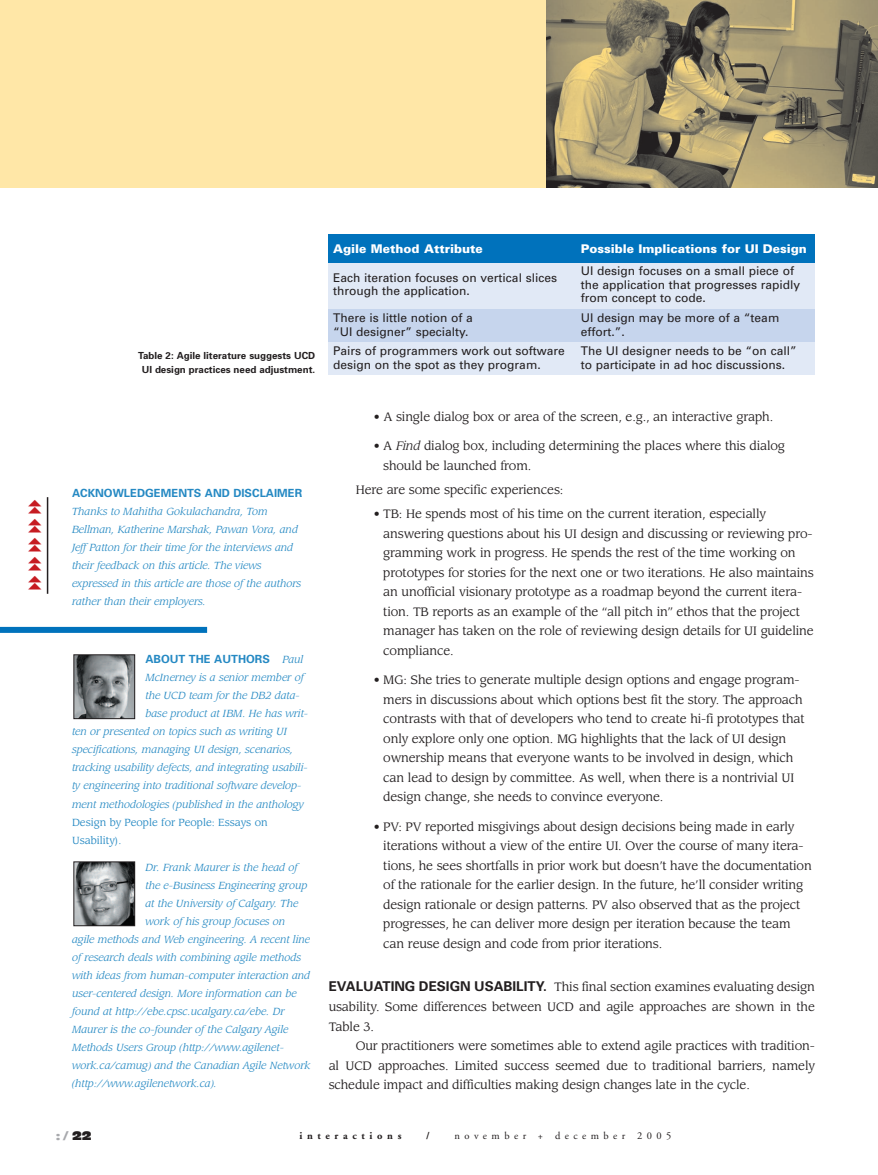
<style>
.page{position:relative;width:878px;height:1175px;background:#fff}
.page>*{position:absolute;margin:0;border:0;box-sizing:border-box;transform-origin:0 0}
.t1{font:12px/19.5px "Leawood";letter-spacing:-.01em;color:#231f20}
.t2{font:12px/13.5px "Univers";color:#231f20}
.t3{font:900 12px "Univers";color:#fff}
.t4{font:12px "Antique Olive Nord";color:#a8a9ad}
.t5{font:700 11.25px "Univers";color:#2589c3}
.t6{font:10.5px "Adobe Garamond";letter-spacing:.425em;color:#231f20}
.t7{font:700 10.5px "Adobe Garamond";letter-spacing:.44em;color:#231f20}
.t8{font:italic 10.2px/18px "Leawood";color:#2589c3}
.t9{font:10.2px "Leawood";color:#2589c3}
.t10{font:700 9.75px/13.5px "Univers";color:#231f20;text-align:center}
.s1{font-family:"Leawood";font-weight:400;font-style:italic;font-size:10.2px}
.s2{font-style:italic}
.s3{font-family:"Univers";font-weight:700;font-size:13.5px}
.s4{color:#231f20}
</style>
<div class="page">
<div style="left:0;top:0;width:558px;height:188px;background:#ffe7a7"></div>
<hr style="left:47px;top:497px;width:1px;height:97px;background:#231f20">
<img style="left:546px;top:0;width:331px;height:188px">
<div style="left:328px;top:234px;width:252px;height:29px;background:#0072bc"></div>
<div style="left:580px;top:234px;width:234px;height:29px;background:#0072bc"></div>
<div style="left:328px;top:263px;width:252px;height:46px;background:#e1e9f6"></div>
<div style="left:580px;top:263px;width:234px;height:46px;background:#e1e9f6"></div>
<div style="left:328px;top:309px;width:252px;height:33px;background:#c6d5ed"></div>
<div style="left:580px;top:309px;width:234px;height:33px;background:#c6d5ed"></div>
<div style="left:328px;top:342px;width:252px;height:33px;background:#e1e9f6"></div>
<div style="left:580px;top:342px;width:234px;height:33px;background:#e1e9f6"></div>
<img style="left:76px;top:863px;width:57px;height:61px">
<div style="left:74px;top:861px;width:61px;height:65px;border:1px solid #231f20"></div>
<img style="left:76px;top:656px;width:57px;height:61px">
<div style="left:74px;top:654px;width:61px;height:65px;border:1px solid #231f20"></div>
<div style="left:0;top:627px;width:207px;height:6px;background:#0072bc"></div>
<p class="t10" style="left:138px;top:350px;width:179px">Table 2: Agile literature suggests UCD<br>UI design practices need adjustment.</p>
<p class="t3" style="left:333px;top:244px;width:151px">Agile Method Attribute</p>
<p class="t3" style="left:580px;top:244px;width:227px">Possible Implications for UI Design</p>
<p class="t2" style="left:333px;top:272px;width:225px">Each iteration focuses on vertical slices through the application.</p>
<p class="t2" style="left:580px;top:265px;width:221px">UI design focuses on a small piece of the application that progresses rapidly from concept to code.</p>
<p class="t2" style="left:333px;top:312px;width:141px">There is little notion of a “UI designer” specialty.</p>
<p class="t2" style="left:580px;top:312px;width:200px">UI design may be more of a “team effort.”.</p>
<p class="t2" style="left:333px;top:345px;width:233px">Pairs of programmers work out software design on the spot as they program.</p>
<p class="t2" style="left:580px;top:345px;width:217px">The UI designer needs to be “on call” to participate in ad hoc discussions.</p>
<p class="t5" style="left:72px;top:489px;width:232px">ACKNOWLEDGEMENTS AND DISCLAIMER</p>
<p class="t8" style="left:72px;top:503px;width:231px">Thanks to Mahitha Gokulachandra, Tom Bellman, Katherine Marshak, Pawan Vora, and Jeff Patton for their time for the interviews and their feedback on this article. The views expressed in this article are those of the authors rather than their employers.</p>
<p class="t5" style="left:145px;top:655px;width:159px">ABOUT THE AUTHORS <span class="s1">Paul</span></p>
<p class="t8" style="left:145px;top:669px;width:160px">McInerney is a senior member of</p>
<p class="t8" style="left:145px;top:687px;width:156px">the UCD team for the DB2 data-</p>
<p class="t8" style="left:145px;top:705px;width:164px">base product at IBM. He has writ-</p>
<p class="t8" style="left:72px;top:723px;width:217px">ten or presented on topics such as writing UI</p>
<p class="t8" style="left:72px;top:741px;width:222px">specifications, managing UI design, scenarios,</p>
<p class="t8" style="left:72px;top:759px;width:237px">tracking usability defects, and integrating usabili-</p>
<p class="t8" style="left:72px;top:777px;width:231px">ty engineering into traditional software develop-</p>
<p class="t8" style="left:72px;top:795px;width:233px">ment methodologies (published in the anthology</p>
<p class="t9" style="left:72px;top:817px;width:197px">Design by People for People: Essays on</p>
<p class="t9" style="left:72px;top:835px;width:51px">Usability).</p>
<p class="t8" style="left:145px;top:858px;width:153px">Dr. Frank Maurer is the head of</p>
<p class="t8" style="left:145px;top:876px;width:163px">the e-Business Engineering group</p>
<p class="t8" style="left:145px;top:894px;width:154px">at the University of Calgary. The</p>
<p class="t8" style="left:145px;top:912px;width:141px">work of his group focuses on</p>
<p class="t8" style="left:72px;top:930px;width:240px">agile methods and Web engineering. A recent line</p>
<p class="t8" style="left:72px;top:948px;width:231px">of research deals with combining agile methods</p>
<p class="t8" style="left:72px;top:966px;width:240px">with ideas from human-computer interaction and</p>
<p class="t8" style="left:72px;top:984px;width:226px">user-centered design. More information can be</p>
<p class="t8" style="left:72px;top:1002px;width:214px">found at http://ebe.cpsc.ucalgary.ca/ebe. Dr</p>
<p class="t8" style="left:72px;top:1020px;width:218px">Maurer is the co-founder of the Calgary Agile</p>
<p class="t8" style="left:72px;top:1038px;width:213px">Methods Users Group (http://www.agilenet-</p>
<p class="t8" style="left:72px;top:1056px;width:240px">work.ca/camug) and the Canadian Agile Network</p>
<p class="t8" style="left:72px;top:1074px;width:146px">(http://www.agilenetwork.ca).</p>
<p class="t1" style="left:374px;top:408px;width:401px">• A single dialog box or area of the screen, e.g., an interactive graph.</p>
<p class="t1" style="left:383px;top:437px;width:403px;text-indent:-10px">• A <span class="s2">Find</span> dialog box, including determining the places where this dialog should be launched from.</p>
<p class="t1" style="left:356px;top:481px;width:209px">Here are some specific experiences:</p>
<p class="t1" style="left:383px;top:505px;width:432px;text-indent:-10px">• TB: He spends most of his time on the current iteration, especially answering questions about his UI design and discussing or reviewing pro&shy;gramming work in progress. He spends the rest of the time working on prototypes for stories for the next one or two iterations. He also maintains an unofficial visionary prototype as a roadmap beyond the current itera&shy;tion. TB reports as an example of the “all pitch in” ethos that the project manager has taken on the role of reviewing design details for UI guideline compliance.</p>
<p class="t1" style="left:383px;top:671px;width:423px;text-indent:-10px">• MG: She tries to generate multiple design options and engage program&shy;mers in discussions about which options best fit the story. The approach contrasts with that of developers who tend to create hi-fi prototypes that only explore only one option. MG highlights that the lack of UI design ownership means that everyone wants to be involved in design, which can lead to design by committee. As well, when there is a nontrivial UI design change, she needs to convince everyone.</p>
<p class="t1" style="left:383px;top:817px;width:430px;text-indent:-10px">• PV: PV reported misgivings about design decisions being made in early iterations without a view of the entire UI. Over the course of many itera&shy;tions, he sees shortfalls in prior work but doesn’t have the documentation of the rationale for the earlier design. In the future, he’ll consider writing design rationale or design patterns. PV also observed that as the project progresses, he can deliver more design per iteration because the team can reuse design and code from prior iterations.</p>
<p class="t1" style="left:328px;top:978px;width:487px"><span class="s3">EVALUATING DESIGN USABILITY.</span> This final section examines evaluating design</p>
<p class="t1" style="left:329px;top:998px;width:488px">usability. Some differences between UCD and agile approaches are shown in the</p>
<p class="t1" style="left:329px;top:1017px;width:47px">Table 3.</p>
<p class="t1" style="left:356px;top:1037px;width:461px">Our practitioners were sometimes able to extend agile practices with tradition-</p>
<p class="t1" style="left:329px;top:1056px;width:487px">al UCD approaches. Limited success seemed due to traditional barriers, namely</p>
<p class="t1" style="left:329px;top:1076px;width:422px">schedule impact and difficulties making design changes late in the cycle.</p>
<p class="t4" style="left:55px;top:1130px;width:38px">:/<span class="s4">22</span></p>
<p class="t7" style="left:299px;top:1131px;width:103px">interactions</p>
<p class="t7" style="left:426px;top:1131px;width:5px">/</p>
<p class="t6" style="left:454px;top:1131px;width:218px">november + december 2005</p>
</div>
